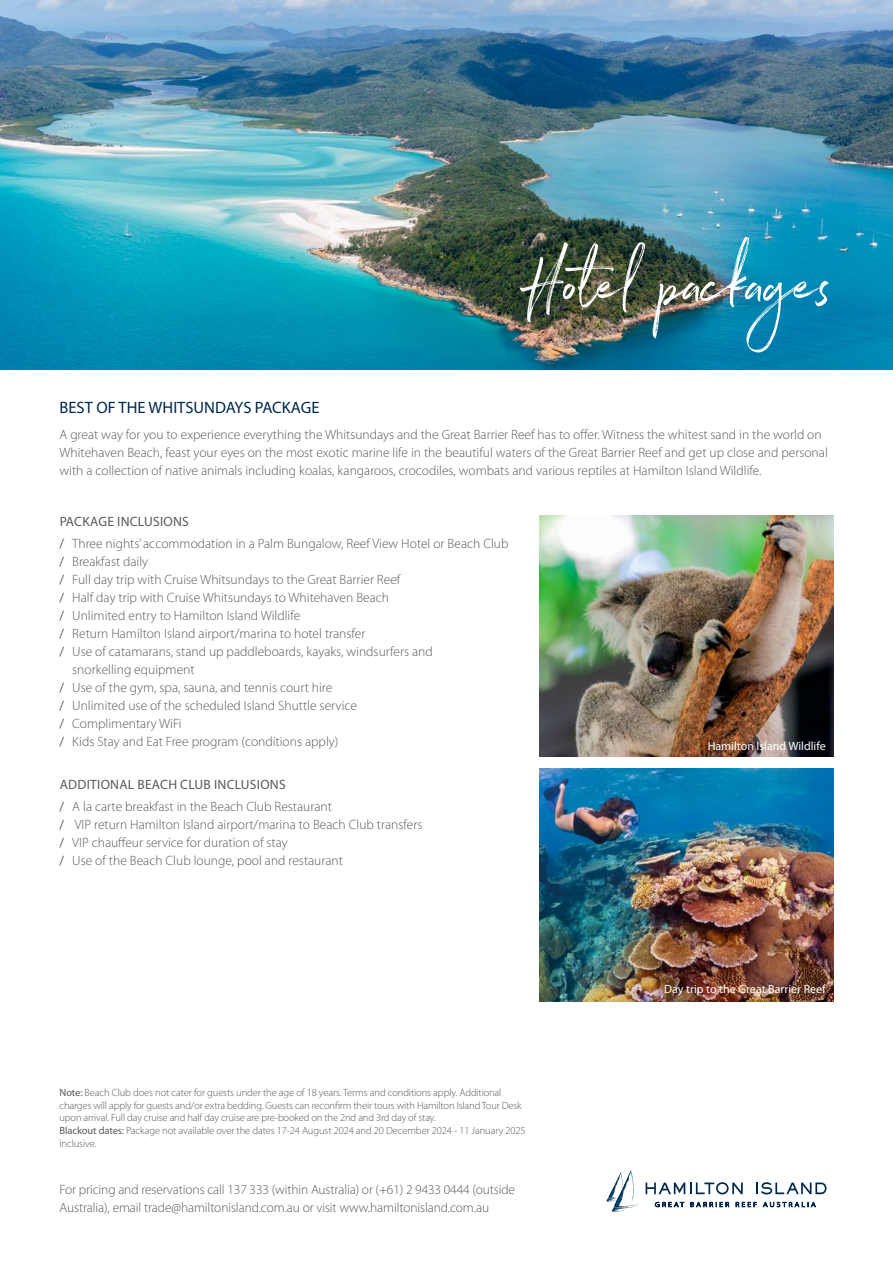
<style>
.page{position:relative;width:893px;height:1263px;background:#fff}
.page>*{position:absolute;margin:0;border:0;box-sizing:border-box;transform-origin:0 0}
.t1{font:75px "Northwell Alt";color:#fff}
.t2{font:16.5px "Myriad Pro";color:#00274d}
.t3{font:300 13.5px/18px "Myriad Pro";color:#58595b}
.t4{font:12px "Myriad Pro";color:#fff}
.t5{font:300 10.5px/12.6px "Myriad Pro";letter-spacing:-.015em;color:#58595b}
.s1{font-weight:400}
</style>
<div class="page">
<svg style="left:646px;top:1182px;width:97px;height:12px"></svg>
<svg style="left:756px;top:1182px;width:71px;height:12px"></svg>
<svg style="left:655px;top:1201px;width:29px;height:6px"></svg>
<svg style="left:690px;top:1201px;width:39px;height:6px"></svg>
<svg style="left:736px;top:1202px;width:21px;height:5px"></svg>
<svg style="left:763px;top:1201px;width:53px;height:6px"></svg>
<svg style="left:606px;top:1170px;width:33px;height:42px"></svg>
<img style="left:0;top:0;width:893px;height:370px">
<img style="left:539px;top:516px;width:294px;height:241px">
<img style="left:539px;top:769px;width:294px;height:232px">
<h1 class="t1" style="left:526px;top:229px;width:308px">Hotel packages</h1>
<p class="t2" style="left:60px;top:397px;width:261px">BEST OF THE WHITSUNDAYS PACKAGE</p>
<p class="t3" style="left:60px;top:426px;width:770px">A great way for you to experience everything the Whitsundays and the Great Barrier Reef has to offer. Witness the whitest sand in the world on<br>Whitehaven Beach, feast your eyes on the most exotic marine life in the beautiful waters of the Great Barrier Reef and get up close and personal with a collection of native animals including koalas, kangaroos, crocodiles, wombats and various reptiles at Hamilton Island Wildlife.</p>
<p class="t3" style="left:60px;top:510px;width:450px;line-height:22.2px"><span class="s1">PACKAGE INCLUSIONS<br>/</span> Three nights’ accommodation in a Palm Bungalow, Reef View Hotel or Beach Club</p>
<p class="t3" style="left:60px;top:552px;width:90px"><span class="s1">/</span> Breakfast daily</p>
<p class="t3" style="left:60px;top:570px;width:342px"><span class="s1">/</span> Full day trip with Cruise Whitsundays to the Great Barrier Reef</p>
<p class="t3" style="left:60px;top:588px;width:331px"><span class="s1">/</span> Half day trip with Cruise Whitsundays to Whitehaven Beach</p>
<p class="t3" style="left:60px;top:606px;width:242px"><span class="s1">/</span> Unlimited entry to Hamilton Island Wildlife</p>
<p class="t3" style="left:60px;top:624px;width:307px"><span class="s1">/</span> Return Hamilton Island airport/marina to hotel transfer</p>
<p class="t3" style="left:60px;top:642px;width:375px"><span class="s1">/</span> Use of catamarans, stand up paddleboards, kayaks, windsurfers and</p>
<p class="t3" style="left:72px;top:660px;width:124px">snorkelling equipment</p>
<p class="t3" style="left:60px;top:678px;width:274px"><span class="s1">/</span> Use of the gym, spa, sauna, and tennis court hire</p>
<p class="t3" style="left:60px;top:696px;width:299px"><span class="s1">/</span> Unlimited use of the scheduled Island Shuttle service</p>
<p class="t3" style="left:60px;top:714px;width:124px"><span class="s1">/</span> Complimentary WiFi</p>
<p class="t3" style="left:60px;top:732px;width:280px"><span class="s1">/</span> Kids Stay and Eat Free program (conditions apply)</p>
<p class="t3" style="left:60px;top:773px;width:274px;line-height:22.2px"><span class="s1">ADDITIONAL BEACH CLUB INCLUSIONS<br>/</span> A la carte breakfast in the Beach Club Restaurant</p>
<p class="t3" style="left:60px;top:816px;width:364px"><span class="s1">/</span> VIP return Hamilton Island airport/marina to Beach Club transfers <span class="s1">/</span> VIP chauffeur service for duration of stay<br><span class="s1">/</span> Use of the Beach Club lounge, pool and restaurant</p>
<p class="t4" style="left:708px;top:738px;width:120px">Hamilton Island Wildlife</p>
<p class="t5" style="left:60px;top:1086px;width:468px"><span class="s1">Note:</span> Beach Club does not cater for guests under the age of 18 years. Terms and conditions apply. Additional charges will apply for guests and/or extra bedding. Guests can reconfirm their tours with Hamilton Island Tour Desk upon arrival. Full day cruise and half day cruise are pre-booked on the 2nd and 3rd day of stay.<br><span class="s1">Blackout dates:</span> Package not available over the dates 17-24 August 2024 and 20 December 2024 - 11 January 2025 inclusive.</p>
<p class="t3" style="left:60px;top:1180px;width:457px">For pricing and reservations call 137 333 (within Australia) or (+61) 2 9433 0444 (outside<br>Australia), email trade@hamiltonisland.com.au or visit www.hamiltonisland.com.au</p>
<p class="t4" style="left:664px;top:981px;width:163px">Day trip to the Great Barrier Reef</p>
</div>
